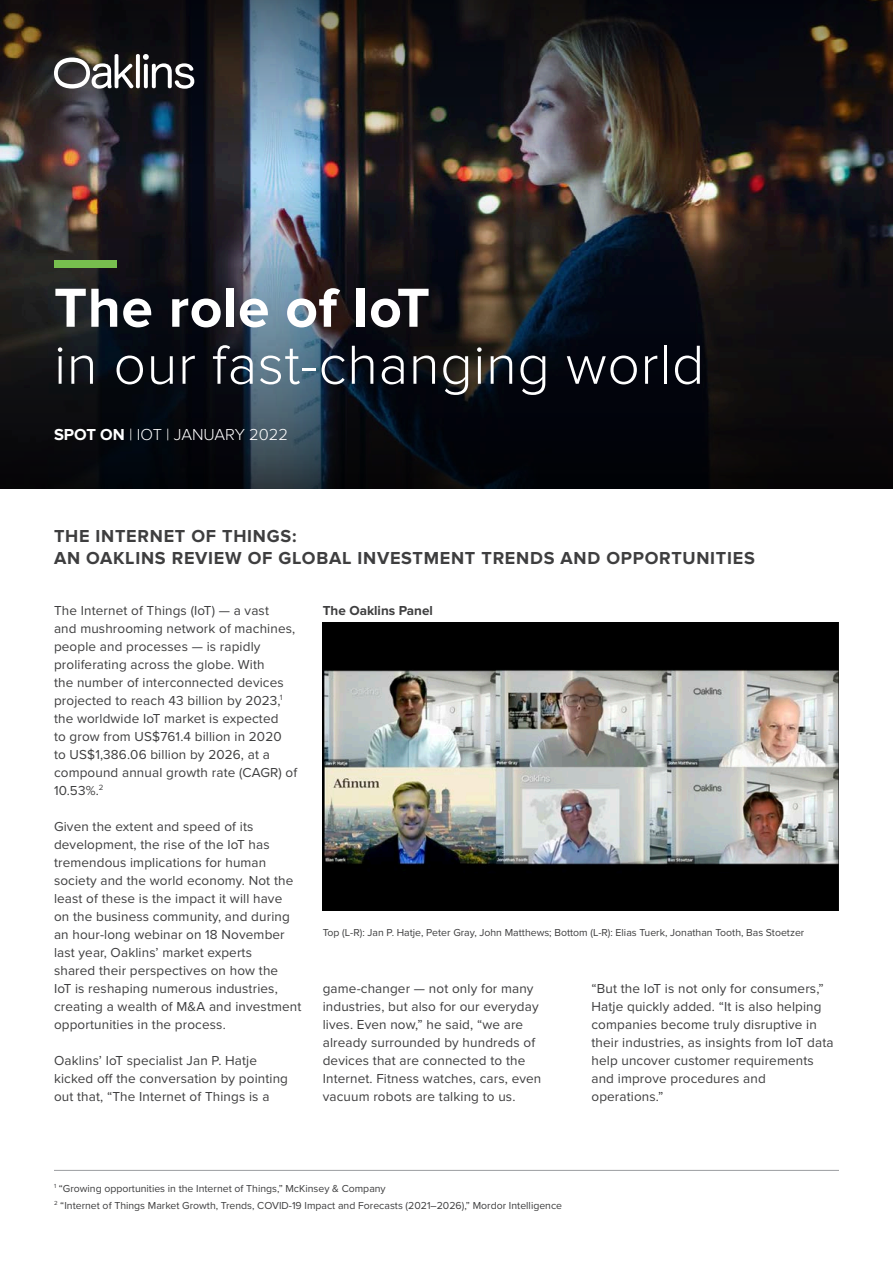
<style>
.page{position:relative;width:893px;height:1263px;background:#fff}
.page>*{position:absolute;margin:0;border:0;box-sizing:border-box;transform-origin:0 0}
.t1{font:300 57px/57px "Proxima Nova";letter-spacing:.01em;color:#fff}
.t2{font:700 18px/22.5px "Proxima Nova";letter-spacing:.04em;color:#3e3e3f}
.t3{font:300 16.5px "Proxima Nova";color:#fff}
._01_bodycopy{font:13.5px/18px "Proxima Nova";letter-spacing:.01em;color:#3e3e3f}
._08_title_graphs{font:700 13.5px "Proxima Nova";color:#3e3e3f}
._06_source{font:10.5px "Proxima Nova";color:#3e3e3f}
.s1{font-weight:700}
</style>
<div class="page">
<img style="left:0;top:165px;width:893px;height:23px">
<img style="left:323px;top:622px;width:516px;height:288px">
<hr style="left:54px;top:1170px;width:785px;height:1px;background:#9b9da0">
<img style="left:0;top:0;width:893px;height:165px">
<svg style="left:0;top:188px;width:893px;height:301px;background:#191b20"></svg>
<svg style="left:54px;top:54px;width:140px;height:35px"></svg>
<div style="left:54px;top:260px;width:63px;height:8px;background:#77be4e"></div>
<p class="t1" style="left:54px;top:282px;width:652px"><span class="s1">The role of IoT<br></span>in our fast-changing world</p>
<p class="t3" style="left:54px;top:426px;width:236px"><span class="s1">SPOT ON</span> | IOT | JANUARY 2022</p>
<p class="t2" style="left:54px;top:525px;width:702px">THE INTERNET OF THINGS:<br>AN OAKLINS REVIEW OF GLOBAL INVESTMENT TRENDS AND OPPORTUNITIES</p>
<p class="_01_bodycopy" style="left:54px;top:600px;width:245px">The Internet of Things (IoT) — a vast<br>and mushrooming network of machines, people and processes — is rapidly proliferating across the globe. With<br>the number of interconnected devices projected to reach 43 billion by 2023,<sup>1 </sup>the worldwide IoT market is expected<br>to grow from US$761.4 billion in 2020<br>to US$1,386.06 billion by 2026, at a compound annual growth rate (CAGR) of 10.53%.<sup>2</sup></p>
<p class="_01_bodycopy" style="left:54px;top:816px;width:249px">Given the extent and speed of its development, the rise of the IoT has tremendous implications for human society and the world economy. Not the least of these is the impact it will have<br>on the business community, and during an hour-long webinar on 18 November last year, Oaklins’ market experts<br>shared their perspectives on how the<br>IoT is reshaping numerous industries, creating a wealth of M&amp;A and investment opportunities in the process.</p>
<p class="_01_bodycopy" style="left:54px;top:1050px;width:236px">Oaklins’ IoT specialist Jan P. Hatje kicked off the conversation by pointing out that, “The Internet of Things is a</p>
<p class="_08_title_graphs" style="left:323px;top:602px;width:112px">The Oaklins Panel</p>
<p class="_06_source" style="left:323px;top:924px;width:483px">Top (L-R): Jan P. Hatje, Peter Gray, John Matthews; Bottom (L-R): Elias Tuerk, Jonathan Tooth, Bas Stoetzer</p>
<p class="_01_bodycopy" style="left:323px;top:978px;width:220px">game-changer — not only for many industries, but also for our everyday lives. Even now,” he said, “we are already surrounded by hundreds of devices that are connected to the Internet. Fitness watches, cars, even vacuum robots are talking to us.</p>
<p class="_01_bodycopy" style="left:591px;top:978px;width:244px">“But the IoT is not only for consumers,” Hatje quickly added. “It is also helping companies become truly disruptive in their industries, as insights from IoT data help uncover customer requirements and improve procedures and operations.”</p>
<p class="_06_source" style="left:54px;top:1180px;width:333px"><sup>1</sup> “Growing opportunities in the Internet of Things,” McKinsey &amp; Company</p>
<p class="_06_source" style="left:54px;top:1197px;width:510px"><sup>2</sup> “Internet of Things Market Growth, Trends, COVID-19 Impact and Forecasts (2021–2026),” Mordor Intelligence</p>
</div>
